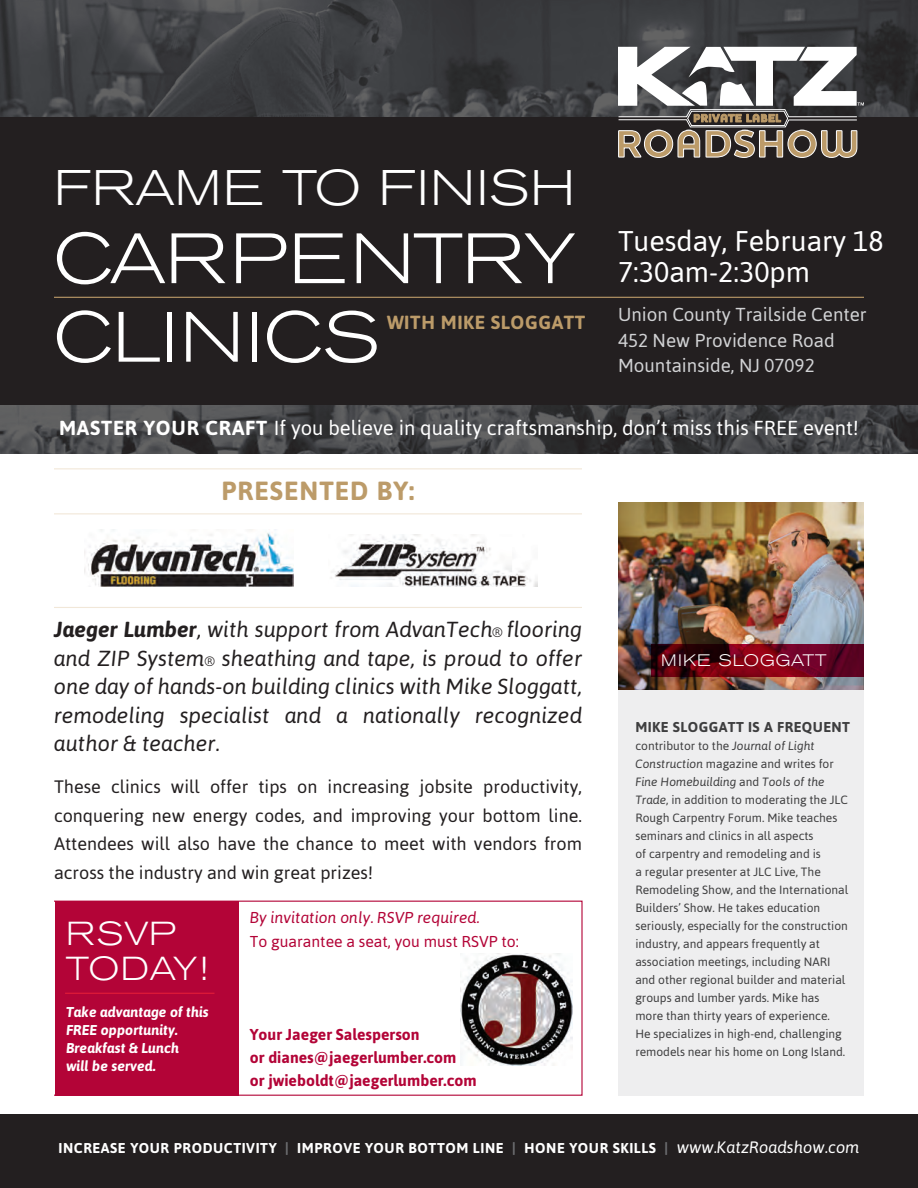
<style>
.page{position:relative;width:918px;height:1188px;background:#fff}
.page>*{position:absolute;margin:0;border:0;box-sizing:border-box;transform-origin:0 0}
.t1{font:300 expanded 70.5px/78.6px "Akzidenz Grotesk BE";letter-spacing:.02em;color:#fff}
.t2{font:300 expanded 49.5px "Akzidenz Grotesk BE";letter-spacing:.02em;color:#fff}
.t3{font:300 expanded 33px/34.2px "Akzidenz Grotesk BE";letter-spacing:.02em;color:#fff}
.t4{font:28.5px/31.2px "Asap";color:#fff}
.t5{font:700 26.25px "Asap";letter-spacing:.04em;color:#bc9b69}
.t6{font:italic 21.75px/28.5px "Asap";color:#231f20;text-align:justify}
.t7{font:20.25px "Asap";color:#fff}
.t8{font:700 18.9px "Asap";letter-spacing:.03em;color:#bc9b69}
.t9{font:18.75px/25.5px "Asap";color:#d1d2d4}
.t10{font:18px/28.5px "Asap";color:#231f20;text-align:justify}
.t11{font:300 expanded 16.5px "Akzidenz Grotesk BE";letter-spacing:.06em;color:#fff}
.t12{font:700 15.75px/23.2px "Asap";color:#b30437}
.t13{font:15.75px "Asap";color:#b30437}
.t14{font:italic 15.75px "Asap";color:#b30437}
.t15{font:700 14.25px "Asap";letter-spacing:.04em;color:#fff}
.t16{font:italic 700 14.25px/18px "Asap";color:#fff}
.t17{font:700 14.25px "Asap";letter-spacing:.03em;color:#3e3e3f}
.t18{font:12px/18px "Asap";color:#3e3e3f}
.s1{font-weight:700}
.s2{font-size:13.5px}
.s3{font-style:italic}
.s4{color:#6c6d70}
.s5{font-weight:400;font-style:italic;font-size:16.5px}
</style>
<div class="page">
<svg style="left:0;top:0;width:918px;height:117px;background:#3d3e41"></svg>
<svg style="left:0;top:404px;width:918px;height:50px;background:#444547"></svg>
<div style="left:0;top:117px;width:918px;height:287px;background:#231f20"></div>
<svg style="left:618px;top:47px;width:246px;height:111px"></svg>
<hr style="left:54px;top:297px;width:810px;height:1px;background:#bc9b69">
<div style="left:0;top:1114px;width:918px;height:74px;background:#231f20"></div>
<div style="left:618px;top:644px;width:246px;height:452px;background:#eeeeef"></div>
<img style="left:618px;top:502px;width:246px;height:187px">
<svg style="left:652px;top:644px;width:212px;height:33px;background:#620116"></svg>
<hr style="left:54px;top:513px;width:528px;height:1px;background:#f1e7d8">
<hr style="left:54px;top:607px;width:528px;height:1px;background:#f1e7d8">
<hr style="left:54px;top:468px;width:528px;height:1px;background:#f1e7d8">
<img style="left:84px;top:530px;width:210px;height:56px">
<img style="left:330px;top:534px;width:208px;height:53px">
<div style="left:55px;top:902px;width:183px;height:194px;background:#b30437"></div>
<hr style="left:65px;top:993px;width:149px;height:1px;background:#e31d38">
<div style="left:53px;top:901px;width:530px;height:195px;border:1px solid #b30437"></div>
<img style="left:460px;top:954px;width:112px;height:112px">
<h2 class="t2" style="left:54px;top:159px;width:522px">FRAME TO FINISH</h2>
<h1 class="t1" style="left:54px;top:220px;width:523px">CARPENTRY<br>CLINICS</h1>
<h3 class="t8" style="left:387px;top:311px;width:200px">WITH MIKE SLOGGATT</h3>
<h3 class="t4" style="left:618px;top:225px;width:267px">Tuesday, February 18<br>7:30am-2:30pm</h3>
<h3 class="t9" style="left:618px;top:302px;width:250px">Union County Trailside Center<br>452 New Providence Road<br>Mountainside, NJ 07092</h3>
<h3 class="t7" style="left:59px;top:416px;width:801px"><span class="s1">MASTER YOUR CRAFT</span> If you believe in quality craftsmanship, don’t miss this FREE event!</h3>
<h3 class="t5" style="left:222px;top:475px;width:194px">PRESENTED BY:</h3>
<h3 class="t6" style="left:54px;top:615px;width:530px"><span class="s1">Jaeger Lumber</span>, with support from AdvanTech<span class="s2">®</span> flooring and ZIP System<span class="s2">®</span> sheathing and tape, is proud to offer one day of hands-on building clinics with Mike Sloggatt, remodeling specialist and a nationally recognized author &amp; teacher.</h3>
<h3 class="t10" style="left:54px;top:772px;width:530px">These clinics will offer tips on increasing jobsite productivity, conquering new energy codes, and improving your bottom line.<br>Attendees will also have the chance to meet with vendors from across the industry and win great prizes!</h3>
<h3 class="t3" style="left:66px;top:917px;width:144px">RSVP<br>TODAY!</h3>
<p class="t16" style="left:66px;top:1003px;width:144px">Take advantage of this<br>FREE opportunity.<br>Breakfast &amp; Lunch<br>will be served.</p>
<h3 class="t14" style="left:250px;top:909px;width:231px">By invitation only. RSVP required.</h3>
<h3 class="t13" style="left:250px;top:932px;width:271px">To guarantee a seat, you must RSVP to:</h3>
<h3 class="t12" style="left:250px;top:1022px;width:228px">Your Jaeger Salesperson<br>or dianes@jaegerlumber.com<br>or jwieboldt@jaegerlumber.com</h3>
<h3 class="t11" style="left:661px;top:651px;width:167px">MIKE SLOGGATT</h3>
<p class="t17" style="left:635px;top:718px;width:216px">MIKE SLOGGATT IS A FREQUENT</p>
<p class="t18" style="left:635px;top:736px;width:214px">contributor to the <span class="s3">Journal of Light Construction</span> magazine and writes for <span class="s3">Fine Homebuilding</span> and <span class="s3">Tools of the Trade</span>, in addition to moderating the JLC Rough Carpentry Forum. Mike teaches seminars and clinics in all aspects<br>of carpentry and remodeling and is<br>a regular presenter at JLC Live, The Remodeling Show, and the International Builders’ Show. He takes education seriously, especially for the construction industry, and appears frequently at association meetings, including NARI and other regional builder and material groups and lumber yards. Mike has more than thirty years of experience.<br>He specializes in high-end, challenging remodels near his home on Long Island.</p>
<p class="t15" style="left:59px;top:1140px;width:802px">INCREASE YOUR PRODUCTIVITY <span class="s4">|</span> IMPROVE YOUR BOTTOM LINE <span class="s4">|</span> HONE YOUR SKILLS <span class="s4">|</span> <span class="s5">www.KatzRoadshow.com</span></p>
</div>
